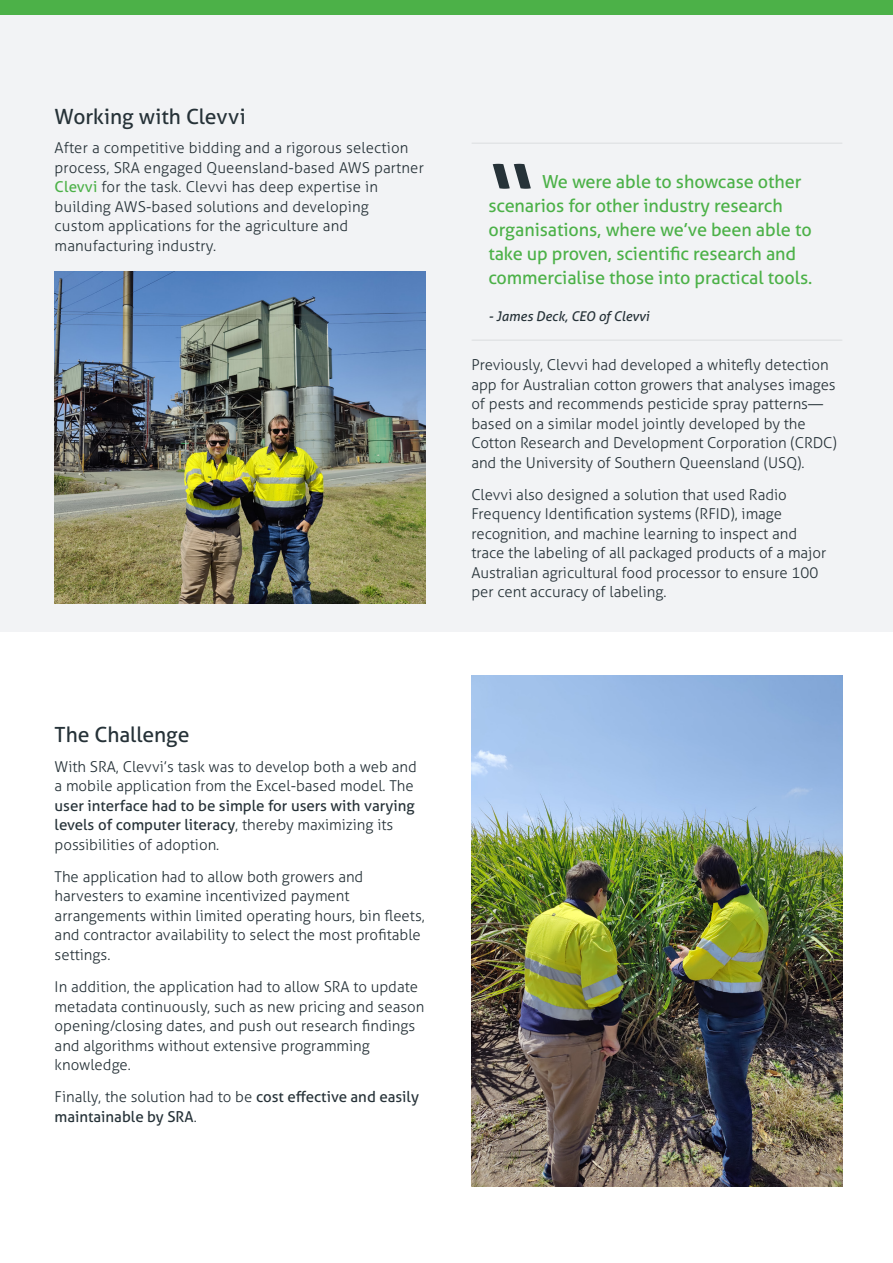
<style>
.page{position:relative;width:893px;height:1263px;background:#fff}
.page>*{position:absolute;margin:0;border:0;box-sizing:border-box;transform-origin:0 0}
.t1{font:108px "Aller";color:#263238}
.t2{font:21px "Aller";letter-spacing:-.005em;color:#263238}
.t3{font:18px/24px "Aller";letter-spacing:-.005em;color:#4cb148}
.t4{font:300 15px/19.5px "Aller";color:#263238}
.t5{font:15px/19.5px "Aller";color:#263238}
.t6{font:italic 13.5px "Aller";color:#263238}
.s1{font-weight:400;color:#4cb148}
.s2{font-weight:400}
.s3{font-weight:300}
</style>
<div class="page">
<img style="left:471px;top:676px;width:372px;height:510px">
<div style="left:0;top:15px;width:893px;height:616px;background:#f2f3f5"></div>
<hr style="left:472px;top:339px;width:370px;height:2px;background:#263238">
<hr style="left:472px;top:142px;width:370px;height:2px;background:#263238">
<img style="left:55px;top:272px;width:371px;height:331px">
<div style="left:0;top:0;width:893px;height:14px;background:#4cb148"></div>
<p class="t2" style="left:55px;top:103px;width:193px">Working with Clevvi</p>
<p class="t4" style="left:55px;top:138px;width:371px">After a competitive bidding and a rigorous selection process, SRA engaged Queensland-based AWS partner <span class="s1">Clevvi</span> for the task. Clevvi has deep expertise in building AWS-based solutions and developing<br>custom applications for the agriculture and manufacturing industry.</p>
<p class="t1" style="left:487px;top:136px;width:50px">“</p>
<p class="t3" style="left:488px;top:170px;width:326px;text-indent:54px">We were able to showcase other scenarios for other industry research organisations, where we’ve been able to take up proven, scientific research and commercialise those into practical tools.</p>
<p class="t6" style="left:488px;top:308px;width:163px">- James Deck, CEO of Clevvi</p>
<p class="t4" style="left:471px;top:355px;width:367px">Previously, Clevvi had developed a whitefly detection app for Australian cotton growers that analyses images of pests and recommends pesticide spray patterns— based on a similar model jointly developed by the Cotton Research and Development Corporation (CRDC) and the University of Southern Queensland (USQ).</p>
<p class="t4" style="left:471px;top:485px;width:356px">Clevvi also designed a solution that used Radio Frequency Identification systems (RFID), image recognition, and machine learning to inspect and trace the labeling of all packaged products of a major Australian agricultural food processor to ensure 100 per cent accuracy of labeling.</p>
<p class="t2" style="left:55px;top:721px;width:136px">The Challenge</p>
<p class="t4" style="left:55px;top:756px;width:364px">With SRA, Clevvi’s task was to develop both a web and a mobile application from the Excel-based model. The <span class="s2">user interface had to be simple for users with varying levels of computer literacy</span>, thereby maximizing its possibilities of adoption.</p>
<p class="t4" style="left:55px;top:867px;width:372px">The application had to allow both growers and harvesters to examine incentivized payment arrangements within limited operating hours, bin fleets, and contractor availability to select the most profitable settings.</p>
<p class="t4" style="left:55px;top:977px;width:371px">In addition, the application had to allow SRA to update metadata continuously, such as new pricing and season opening/closing dates, and push out research findings and algorithms without extensive programming knowledge.</p>
<p class="t5" style="left:55px;top:1087px;width:366px"><span class="s3">Finally, the solution had to be</span> cost effective and easily maintainable by SRA<span class="s3">.</span></p>
</div>
